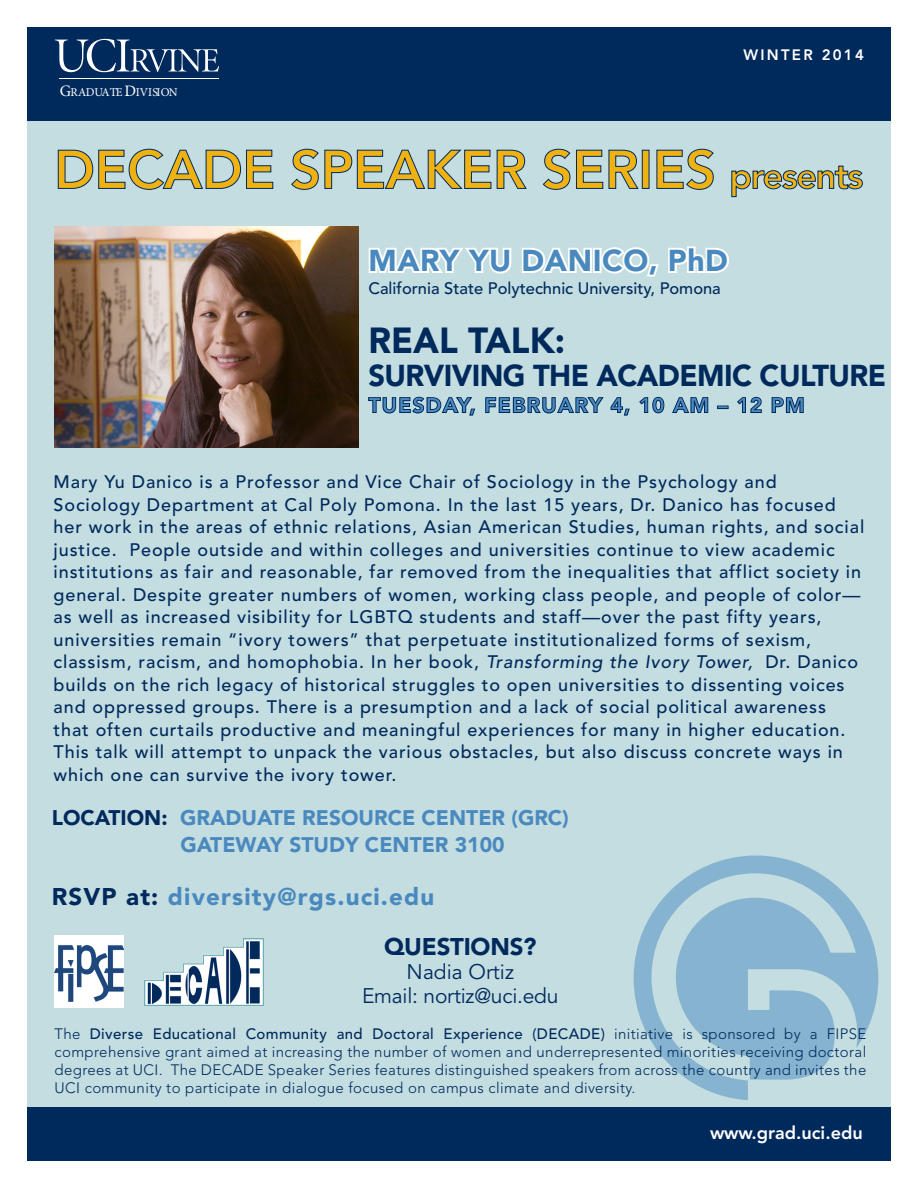
<style>
.page{position:relative;width:918px;height:1188px;background:#fff}
.page>*{position:absolute;margin:0;border:0;box-sizing:border-box;transform-origin:0 0}
.t1{font:800 54px "Avenir";letter-spacing:-.01em;color:#efb211}
.t2{font:900 36px "Avenir";color:#00295c}
.t3{font:900 30px "Avenir";letter-spacing:-.02em;color:#00295c}
.t4{font:900 30px "Avenir";letter-spacing:.02em;color:#4a89be}
.t5{font:900 24px "Avenir";letter-spacing:.05em;color:#4a89be}
.t6{font:900 24px "Avenir";letter-spacing:-.01em;color:#00295c}
.t7{font:900 21px "Avenir";color:#4a89be}
.t8{font:21px "Avenir";letter-spacing:-.01em;color:#00295c}
.t9{font:900 21px "Avenir";letter-spacing:.05em;color:#4a89be}
.t10{font:500 18px/22.5px "Avenir";letter-spacing:.05em;color:#00295c}
.t11{font:800 18px "Avenir";color:#fff}
.t12{font:500 16.5px "Avenir";color:#00295c}
.t13{font:300 15px/18px "Avenir";letter-spacing:.025em;color:#00295c;text-align:justify}
.t14{font:800 15px "Avenir";letter-spacing:.15em;color:#fff}
.t15{font:12px "Minion Pro";color:#fff}
.s1{font-size:15.9px}
.s2{font-size:36px}
.s3{font-style:italic}
.s4{color:#00295c}
.s5{font-weight:500}
</style>
<div class="page">
<div style="left:27px;top:108px;width:864px;height:999px;background:#c3dde1"></div>
<svg style="left:634px;top:856px;width:244px;height:244px;fill:#86b3cf"></svg>
<div style="left:27px;top:27px;width:864px;height:93px;background:#00295c"></div>
<div style="left:27px;top:1107px;width:864px;height:54px;background:#00295c"></div>
<svg style="left:58px;top:148px;width:216px;height:42px"></svg>
<svg style="left:291px;top:148px;width:236px;height:42px"></svg>
<svg style="left:543px;top:148px;width:96px;height:42px"></svg>
<div style="left:642px;top:150px;width:7px;height:38px;border:1px solid #00295c"></div>
<svg style="left:656px;top:148px;width:58px;height:42px"></svg>
<svg style="left:731px;top:165px;width:132px;height:32px"></svg>
<img style="left:55px;top:936px;width:69px;height:72px">
<svg style="left:55px;top:39px;width:164px;height:33px"></svg>
<hr style="left:59px;top:78px;width:160px;height:1px;background:#fff">
<img style="left:144px;top:938px;width:119px;height:67px">
<svg style="left:368px;top:247px;width:144px;height:27px"></svg>
<svg style="left:521px;top:246px;width:208px;height:31px"></svg>
<svg style="left:368px;top:397px;width:107px;height:19px"></svg>
<svg style="left:485px;top:397px;width:118px;height:17px"></svg>
<svg style="left:610px;top:397px;width:20px;height:19px"></svg>
<svg style="left:639px;top:397px;width:26px;height:17px"></svg>
<svg style="left:672px;top:397px;width:37px;height:16px"></svg>
<svg style="left:718px;top:406px;width:10px;height:3px"></svg>
<svg style="left:737px;top:397px;width:25px;height:16px"></svg>
<svg style="left:771px;top:397px;width:33px;height:16px"></svg>
<img style="left:54px;top:227px;width:305px;height:220px">
<p class="t15" style="left:60px;top:84px;width:119px"><span class="s1">G</span>RADUATE <span class="s1">D</span>IVISION</p>
<p class="t14" style="left:743px;top:46px;width:122px">WINTER 2014</p>
<p class="t1" style="left:54px;top:138px;width:811px">DECADE SPEAKER SERIES <span class="s2">presents</span></p>
<p class="t4" style="left:368px;top:242px;width:361px">MARY YU DANICO, PhD</p>
<p class="t12" style="left:368px;top:278px;width:354px">California State Polytechnic University, Pomona</p>
<p class="t2" style="left:368px;top:318px;width:198px">REAL TALK:</p>
<p class="t3" style="left:368px;top:357px;width:519px">SURVIVING THE ACADEMIC CULTURE</p>
<p class="t9" style="left:368px;top:393px;width:438px">TUESDAY, FEBRUARY 4, 10 AM – 12 PM</p>
<p class="t10" style="left:54px;top:471px;width:812px">Mary Yu Danico is a Professor and Vice Chair of Sociology in the Psychology and Sociology Department at Cal Poly Pomona. In the last 15 years, Dr. Danico has focused her work in the areas of ethnic relations, Asian American Studies, human rights, and social justice. People outside and within colleges and universities continue to view academic institutions as fair and reasonable, far removed from the inequalities that afflict society in general. Despite greater numbers of women, working class people, and people of color— as well as increased visibility for LGBTQ students and staff—over the past fifty years, universities remain “ivory towers” that perpetuate institutionalized forms of sexism, classism, racism, and homophobia. In her book, <span class="s3">Transforming the Ivory Tower,</span> Dr. Danico builds on the rich legacy of historical struggles to open universities to dissenting voices and oppressed groups. There is a presumption and a lack of social political awareness that often curtails productive and meaningful experiences for many in higher education.<br>This talk will attempt to unpack the various obstacles, but also discuss concrete ways in which one can survive the ivory tower.</p>
<p class="t7" style="left:52px;top:805px;width:519px"><span class="s4">LOCATION:</span> GRADUATE RESOURCE CENTER (GRC)</p>
<p class="t7" style="left:180px;top:832px;width:326px">GATEWAY STUDY CENTER 3100</p>
<p class="t5" style="left:52px;top:882px;width:384px"><span class="s4">RSVP at:</span> diversity@rgs.uci.edu</p>
<p class="t6" style="left:384px;top:932px;width:154px">QUESTIONS?</p>
<p class="t8" style="left:407px;top:960px;width:109px">Nadia Ortiz</p>
<p class="t8" style="left:362px;top:984px;width:198px">Email: nortiz@uci.edu</p>
<p class="t13" style="left:55px;top:1025px;width:813px">The <span class="s5">Diverse Educational Community and Doctoral Experience (DECADE)</span> initiative is sponsored by a FIPSE comprehensive grant aimed at increasing the number of women and underrepresented minorities receiving doctoral degrees at UCI. The DECADE Speaker Series features distinguished speakers from across the country and invites the UCI community to participate in dialogue focused on campus climate and diversity.</p>
<p class="t11" style="left:710px;top:1123px;width:154px">www.grad.uci.edu</p>
</div>
